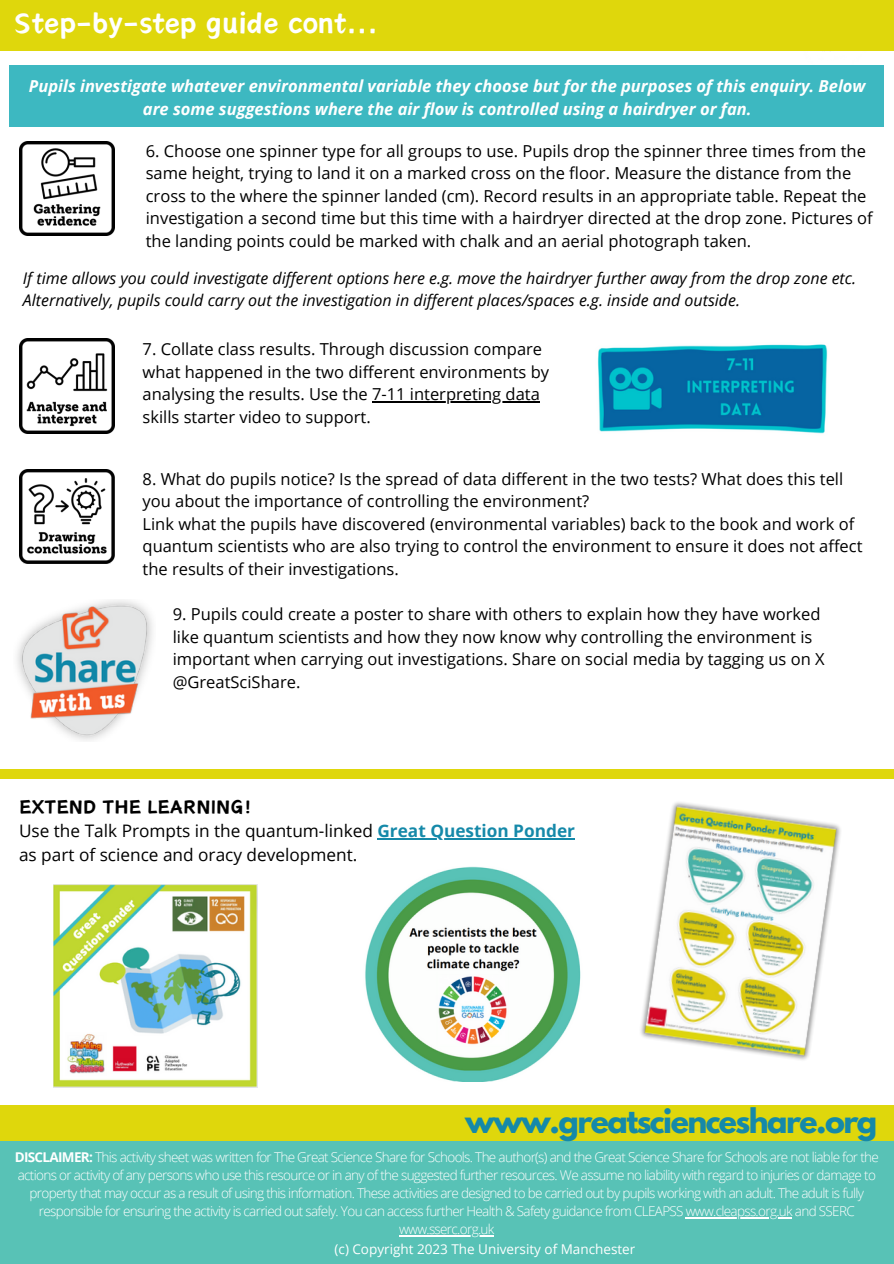
<style>
.page{position:relative;width:894px;height:1264px;background:#fff}
.page>*{position:absolute;margin:0;border:0;box-sizing:border-box;transform-origin:0 0}
.t1{font:36px "Canva Sword Like Dream";color:#fff}
.t2{font:700 30px "League Spartan";letter-spacing:-.05em;color:#1589a9}
.t3{font:24px "Canva Sword Like Dream";color:#000}
.t4{font:17.25px/23.7px "Open Sans";color:#000}
.t5{font:16.5px/22.5px "Open Sans";color:#000}
.t6{font:italic 700 16.5px/22.5px "Open Sans";color:#fff;text-align:center}
.t7{font:italic 16.05px/21.9px "Open Sans";color:#000}
.t8{font:300 13.5px/18px "Open Sans";letter-spacing:-.05em;color:#fff;text-align:center}
.t9{font:13.5px "Open Sans";color:#fff}
.s1{font-weight:700;color:#1589a9}
.s2{font-weight:700}
</style>
<div class="page">
<img style="left:794px;top:65px;width:75px;height:1px">
<div style="left:0;top:0;width:893px;height:51px;background:#dfd70c"></div>
<div style="left:0;top:1123px;width:893px;height:140px;background:#58c2b6"></div>
<div style="left:0;top:1104px;width:893px;height:36px;background:#dfd70c"></div>
<img style="left:17px;top:600px;width:136px;height:141px">
<img style="left:19px;top:469px;width:95px;height:95px">
<img style="left:54px;top:884px;width:203px;height:203px">
<img style="left:19px;top:338px;width:95px;height:95px">
<img style="left:19px;top:141px;width:95px;height:95px">
<div style="left:10px;top:66px;width:873px;height:61px;background:#3db8c1"></div>
<img style="left:597px;top:344px;width:231px;height:90px">
<img style="left:365px;top:866px;width:216px;height:215px">
<img style="left:640px;top:802px;width:201px;height:258px">
<hr style="left:685px;top:1217px;width:106px;height:1px;background:#fff">
<hr style="left:399px;top:1235px;width:94px;height:1px;background:#fff">
<hr style="left:372px;top:401px;width:167px;height:1px;background:#000">
<hr style="left:377px;top:838px;width:198px;height:1px;background:#1589a9">
<div style="left:0;top:768px;width:893px;height:10px;background:#dfd70c"></div>
<h1 class="t1" style="left:14px;top:7px;width:365px">Step-by-step guide cont...</h1>
<p class="t6" style="left:29px;top:74px;width:838px">Pupils investigate whatever environmental variable they choose but for the purposes of this enquiry. Below are some suggestions where the air flow is controlled using a hairdryer or fan.</p>
<p class="t5" style="left:146px;top:139px;width:728px">6. Choose one spinner type for all groups to use. Pupils drop the spinner three times from the same height, trying to land it on a marked cross on the floor. Measure the distance from the cross to the where the spinner landed (cm). Record results in an appropriate table. Repeat the investigation a second time but this time with a hairdryer directed at the drop zone. Pictures of the landing points could be marked with chalk and an aerial photograph taken.</p>
<p class="t7" style="left:23px;top:266px;width:834px">If time allows you could investigate different options here e.g. move the hairdryer further away from the drop zone etc.<br>Alternatively, pupils could carry out the investigation in different places/spaces e.g. inside and outside.</p>
<p class="t5" style="left:142px;top:337px;width:408px">7. Collate class results. Through discussion compare what happened in the two different environments by analysing the results. Use the 7-11 interpreting data skills starter video to support.</p>
<p class="t5" style="left:142px;top:467px;width:721px">8. What do pupils notice? Is the spread of data different in the two tests? What does this tell you about the importance of controlling the environment?<br>Link what the pupils have discovered (environmental variables) back to the book and work of quantum scientists who are also trying to control the environment to ensure it does not affect the results of their investigations.</p>
<p class="t5" style="left:173px;top:602px;width:653px">9. Pupils could create a poster to share with others to explain how they have worked like quantum scientists and how they now know why controlling the environment is important when carrying out investigations. Share on social media by tagging us on X @GreatSciShare.</p>
<h3 class="t3" style="left:19px;top:795px;width:234px">EXTEND THE LEARNING!</h3>
<p class="t4" style="left:19px;top:818px;width:557px">Use the Talk Prompts in the quantum-linked <span class="s1">Great Question Ponder </span>as part of science and oracy development.</p>
<h2 class="t2" style="left:465px;top:1105px;width:414px">www.greatscienceshare.org</h2>
<p class="t8" style="left:15px;top:1147px;width:865px"><span class="s2">DISCLAIMER:</span> This activity sheet was written for The Great Science Share for Schools. The author(s) and the Great Science Share for Schools are not liable for the actions or activity of any persons who use this resource or in any of the suggested further resources. We assume no liability with regard to injuries or damage to property that may occur as a result of using this information. These activities are designed to be carried out by pupils working with an adult. The adult is fully responsible for ensuring the activity is carried out safely. You can access further Health &amp; Safety guidance from CLEAPSS www.cleapss.org.uk and SSERC www.sserc.org.uk</p>
<p class="t9" style="left:334px;top:1239px;width:302px">(c) Copyright 2023 The University of Manchester</p>
</div>
